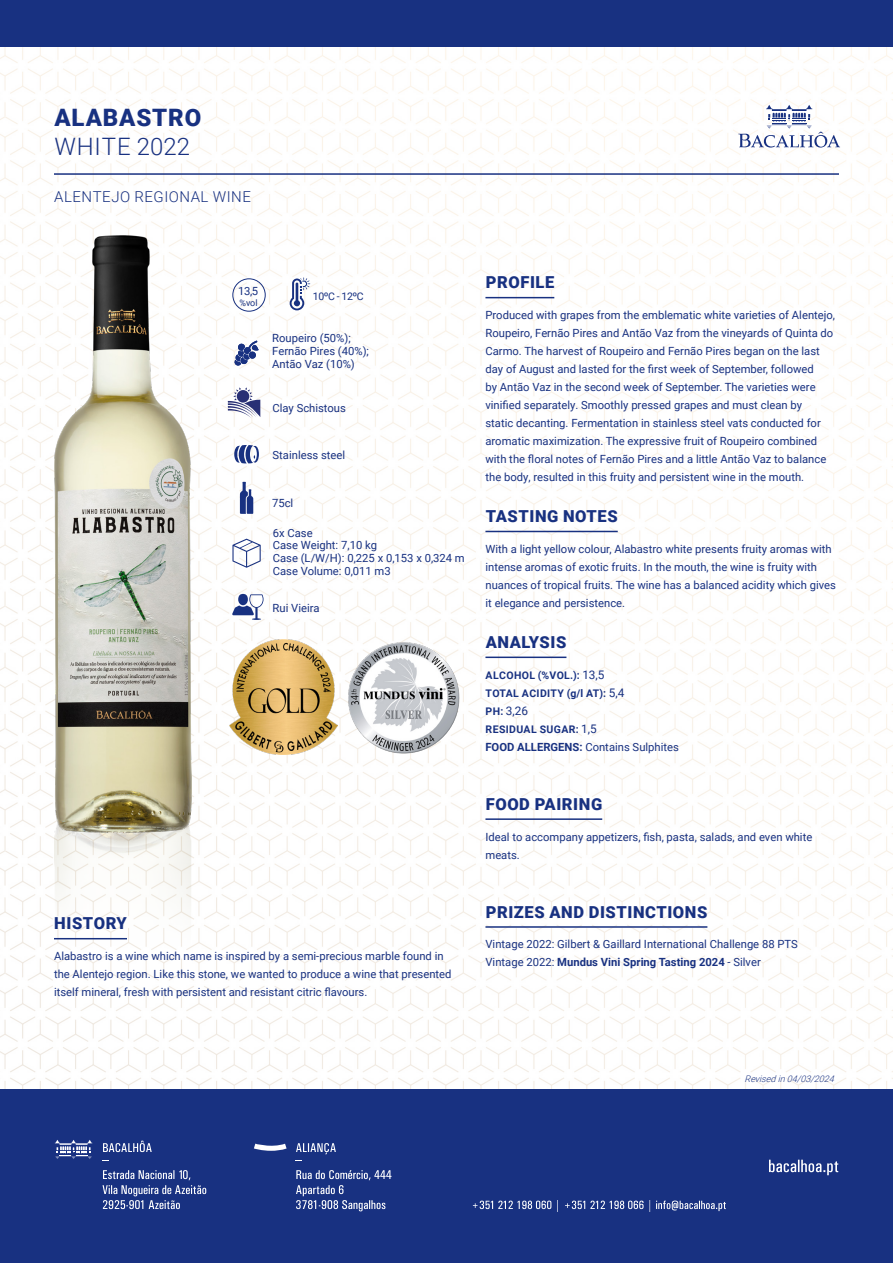
<style>
.page{position:relative;width:893px;height:1263px;background:#fff}
.page>*{position:absolute;margin:0;border:0;box-sizing:border-box;transform-origin:0 0}
.t1{font:900 24px "Roboto";letter-spacing:.035em;color:#183181}
.t2{font:300 24px "Roboto";letter-spacing:.035em;color:#183181}
.TITULOS_BLUE{font:900 16.5px "Roboto";letter-spacing:.035em;color:#183181}
.t3{font:300 15px "Roboto";letter-spacing:.035em;color:#183181}
.t4{font:11.85px "Roboto";color:#183181}
.t5{font:11.25px/18px "Roboto";color:#183181}
.t6{font:700 11.25px "Roboto";color:#183181}
.t7{font:700 10.5px "Roboto";letter-spacing:.035em;color:#183181}
.t8{font:10.5px "Roboto";letter-spacing:-.04em;color:#183181}
.t9{font:italic 300 9px "Roboto";color:#183181}
.t10{font:9px "Roboto";color:#183181}
.s1{font-weight:400;font-size:11.85px}
.s2{font-weight:700;font-size:10.5px}
.s3{font-weight:700}
.s4{font-weight:400}
</style>
<div class="page">
<img style="left:0;top:47px;width:893px;height:1042px">
<div style="left:0;top:1089px;width:893px;height:174px;background:#183181"></div>
<div style="left:0;top:0;width:893px;height:47px;background:#183181"></div>
<svg style="left:473px;top:1200px;width:253px;height:12px"></svg>
<svg style="left:769px;top:1160px;width:69px;height:15px"></svg>
<svg style="left:254px;top:1144px;width:33px;height:7px"></svg>
<svg style="left:296px;top:1170px;width:95px;height:41px"></svg>
<svg style="left:296px;top:1143px;width:40px;height:11px"></svg>
<svg style="left:102px;top:1185px;width:104px;height:24px"></svg>
<svg style="left:232px;top:594px;width:32px;height:26px"></svg>
<hr style="left:54px;top:938px;width:73px;height:1px;background:#183181">
<hr style="left:485px;top:297px;width:69px;height:1px;background:#183181">
<hr style="left:485px;top:531px;width:133px;height:1px;background:#183181">
<hr style="left:485px;top:656px;width:81px;height:2px;background:#183181">
<hr style="left:485px;top:818px;width:117px;height:2px;background:#183181">
<hr style="left:485px;top:926px;width:222px;height:2px;background:#183181">
<hr style="left:54px;top:173px;width:785px;height:2px;background:#183181">
<svg style="left:738px;top:105px;width:102px;height:43px"></svg>
<svg style="left:232px;top:539px;width:29px;height:29px"></svg>
<svg style="left:234px;top:341px;width:25px;height:25px"></svg>
<svg style="left:234px;top:445px;width:25px;height:18px"></svg>
<svg style="left:240px;top:482px;width:13px;height:32px"></svg>
<img style="left:55px;top:832px;width:136px;height:361px">
<img style="left:55px;top:236px;width:136px;height:596px">
<div style="left:232px;top:278px;width:34px;height:34px;border:1px solid #183181;border-radius:50%"></div>
<svg style="left:290px;top:277px;width:20px;height:33px"></svg>
<svg style="left:228px;top:387px;width:32px;height:31px"></svg>
<img style="left:230px;top:640px;width:108px;height:115px">
<img style="left:338px;top:631px;width:132px;height:132px">
<p class="t1" style="left:54px;top:101px;width:148px">ALABASTRO</p>
<p class="t2" style="left:54px;top:130px;width:137px">WHITE 2022</p>
<p class="t3" style="left:54px;top:187px;width:198px">ALENTEJO REGIONAL WINE</p>
<p class="t5" style="left:238px;top:282px;width:21px">13,5</p>
<p class="t8" style="left:313px;top:288px;width:52px">10ºC - 12ºC</p>
<p class="t10" style="left:239px;top:296px;width:20px">%vol</p>
<p class="t5" style="left:272px;top:329px;width:80px">Roupeiro (50%);</p>
<p class="t5" style="left:272px;top:341px;width:98px">Fernão Pires (40%);</p>
<p class="t5" style="left:272px;top:354px;width:84px">Antão Vaz (10%)</p>
<p class="t5" style="left:272px;top:398px;width:75px">Clay Schistous</p>
<p class="t5" style="left:273px;top:446px;width:74px">Stainless steel</p>
<p class="t5" style="left:272px;top:494px;width:23px">75cl</p>
<p class="t5" style="left:273px;top:523px;width:41px">6x Case</p>
<p class="t5" style="left:273px;top:536px;width:106px">Case Weight: 7,10 kg</p>
<p class="t5" style="left:273px;top:549px;width:194px">Case (L/W/H): 0,225 x 0,153 x 0,324 m</p>
<p class="t5" style="left:273px;top:561px;width:120px">Case Volume: 0,011 m3</p>
<p class="t5" style="left:273px;top:598px;width:48px">Rui Vieira</p>
<p class="TITULOS_BLUE" style="left:54px;top:912px;width:74px">HISTORY</p>
<p class="t5" style="left:54px;top:947px;width:399px">Alabastro is a wine which name is inspired by a semi-precious marble found in the Alentejo region. Like this stone, we wanted to produce a wine that presented itself mineral, fresh with persistent and resistant citric flavours.</p>
<p class="TITULOS_BLUE" style="left:486px;top:271px;width:70px">PROFILE</p>
<p class="t5" style="left:485px;top:306px;width:351px">Produced with grapes from the emblematic white varieties of Alentejo, Roupeiro, Fernão Pires and Antão Vaz from the vineyards of Quinta do Carmo. The harvest of Roupeiro and Fernão Pires began on the last day of August and lasted for the first week of September, followed<br>by Antão Vaz in the second week of September. The varieties were vinified separately. Smoothly pressed grapes and must clean by<br>static decanting. Fermentation in stainless steel vats conducted for aromatic maximization. The expressive fruit of Roupeiro combined with the floral notes of Fernão Pires and a little Antão Vaz to balance the body, resulted in this fruity and persistent wine in the mouth.</p>
<p class="TITULOS_BLUE" style="left:486px;top:505px;width:133px">TASTING NOTES</p>
<p class="t5" style="left:485px;top:540px;width:352px">With a light yellow colour, Alabastro white presents fruity aromas with intense aromas of exotic fruits. In the mouth, the wine is fruity with nuances of tropical fruits. The wine has a balanced acidity which gives it elegance and persistence.</p>
<p class="TITULOS_BLUE" style="left:486px;top:631px;width:82px">ANALYSIS</p>
<p class="t7" style="left:486px;top:668px;width:120px">ALCOHOL (%VOL.): <span class="s1">13,5</span></p>
<p class="t7" style="left:486px;top:686px;width:140px">TOTAL ACIDITY (g/l AT): <span class="s1">5,4</span></p>
<p class="t4" style="left:486px;top:702px;width:44px"><span class="s2">PH:</span> 3,26</p>
<p class="t7" style="left:486px;top:722px;width:113px">RESIDUAL SUGAR: <span class="s1">1,5</span></p>
<p class="t5" style="left:485px;top:737px;width:195px"><span class="s3">FOOD ALLERGENS:</span> Contains Sulphites</p>
<p class="TITULOS_BLUE" style="left:486px;top:792px;width:118px">FOOD PAIRING</p>
<p class="t5" style="left:485px;top:827px;width:328px">Ideal to accompany appetizers, fish, pasta, salads, and even white meats.</p>
<p class="TITULOS_BLUE" style="left:486px;top:900px;width:223px">PRIZES AND DISTINCTIONS</p>
<p class="t5" style="left:485px;top:935px;width:314px">Vintage 2022: Gilbert &amp; Gaillard International Challenge 88 PTS</p>
<p class="t6" style="left:485px;top:954px;width:277px"><span class="s4">Vintage 2022:</span> Mundus Vini Spring Tasting 2024 <span class="s4">- Silver</span></p>
<p class="t9" style="left:745px;top:1072px;width:94px">Revisedin04/03/2024</p>
</div>
